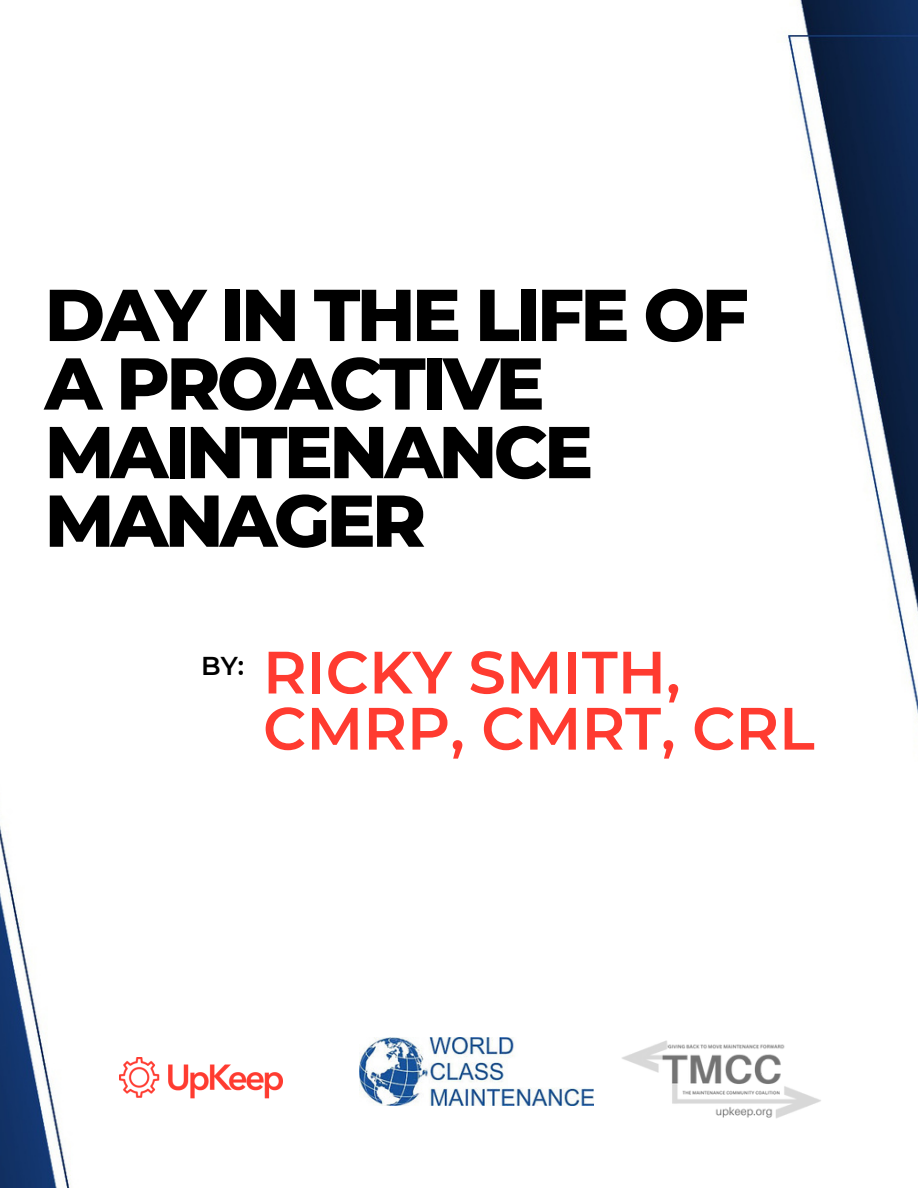
<style>
.page{position:relative;width:918px;height:1188px;background:#fff}
.page>*{position:absolute;margin:0;border:0;box-sizing:border-box;transform-origin:0 0}
.t1{font:800 73.2px/68.6px "Montserrat";letter-spacing:-.05em;color:#000}
.t2{font:600 59.7px/56.1px "Montserrat";color:#ff3b30}
.t3{font:600 25.8px "Montserrat";color:#000}
</style>
<div class="page">
<img style="left:0;top:0;width:918px;height:1188px">
<img style="left:120px;top:1057px;width:163px;height:49px">
<img style="left:360px;top:1038px;width:234px;height:67px">
<img style="left:597px;top:1024px;width:274px;height:116px">
<p class="t1" style="left:45px;top:281px;width:706px">DAY IN THE LIFE OF<br>A PROACTIVE<br>MAINTENANCE<br>MANAGER</p>
<p class="t3" style="left:201px;top:650px;width:44px">BY:</p>
<p class="t2" style="left:263px;top:644px;width:553px">RICKY SMITH,<br>CMRP, CMRT, CRL</p>
</div>
